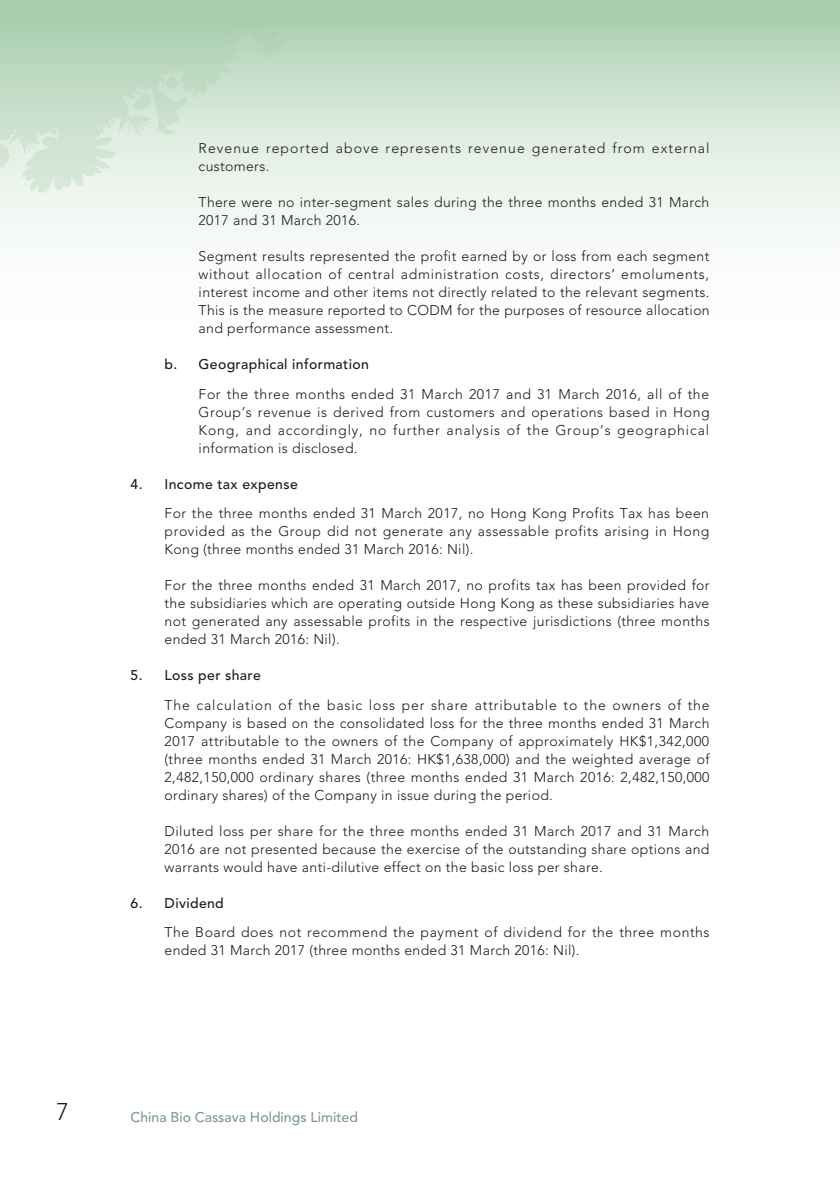
<style>
.page{position:relative;width:840px;height:1191px;background:#fff}
.page>*{position:absolute;margin:0;border:0;box-sizing:border-box;transform-origin:0 0}
.t1{font:300 24px "Avenir LT Std";color:#231916}
.t2{font:300 14px/18px "Avenir LT Std";letter-spacing:.03em;color:#231916}
.t3{font:500 14px "Avenir LT Std";letter-spacing:.025em;color:#231916}
.t4{font:300 14px "Avenir LT Std";letter-spacing:.08em;color:#231916}
.t5{font:500 14px "Avenir LT Std";color:#7e9d85}
.t6{font:300 14px "Avenir LT Std";letter-spacing:.065em;color:#231916}
.t7{font:300 14px "Avenir LT Std";letter-spacing:.06em;color:#231916}
</style>
<div class="page">
<svg style="left:0;top:0;width:839px;height:230px"></svg>
<svg style="left:0;top:0;width:285px;height:195px;background:#c8dfcb"></svg>
<h1 class="t1" style="left:57px;top:1097px;width:14px">7</h1>
<p class="t3" style="left:130px;top:476px;width:14px">4.</p>
<p class="t3" style="left:130px;top:667px;width:14px">5.</p>
<p class="t3" style="left:130px;top:894px;width:14px">6.</p>
<p class="t3" style="left:164px;top:356px;width:14px">b.</p>
<p class="t2" style="left:612px;top:140px;width:34px">from</p>
<p class="t4" style="left:266px;top:140px;width:64px">reported</p>
<p class="t2" style="left:335px;top:140px;width:44px">above</p>
<p class="t4" style="left:531px;top:140px;width:75px">generated</p>
<p class="t4" style="left:651px;top:140px;width:59px">external</p>
<p class="t2" style="left:198px;top:140px;width:72px">Revenue customers.</p>
<p class="t2" style="left:198px;top:194px;width:512px">There were no inter-segment sales during the three months ended 31 March<br>2017 and 31 March 2016.</p>
<p class="t2" style="left:198px;top:248px;width:512px;text-align:justify">Segment results represented the profit earned by or loss from each segment without allocation of central administration costs, directors’ emoluments, interest income and other items not directly related to the relevant segments.<br>This is the measure reported to CODM for the purposes of resource allocation and performance assessment.</p>
<p class="t3" style="left:198px;top:356px;width:172px">Geographical information</p>
<p class="t4" style="left:385px;top:140px;width:77px">represents</p>
<p class="t4" style="left:468px;top:140px;width:58px">revenue</p>
<p class="t2" style="left:198px;top:385px;width:512px;text-align:right">For the three months ended 31 March 2017 and 31 March 2016, all of the<br>Group s’ revenue is derived from customers and operations based in Hong geographical</p>
<p class="t6" style="left:393px;top:422px;width:48px">further</p>
<p class="t2" style="left:506px;top:421px;width:15px">of</p>
<p class="t2" style="left:245px;top:421px;width:27px">and</p>
<p class="t6" style="left:277px;top:422px;width:87px">accordingly,</p>
<p class="t6" style="left:446px;top:422px;width:55px">analysis</p>
<p class="t2" style="left:526px;top:421px;width:23px">the</p>
<p class="t2" style="left:555px;top:421px;width:57px">Group s’</p>
<p class="t2" style="left:198px;top:421px;width:160px">Kong,<br>information is disclosed.</p>
<p class="t3" style="left:164px;top:476px;width:135px">Income tax expense</p>
<p class="t2" style="left:369px;top:421px;width:18px">no</p>
<p class="t2" style="left:164px;top:504px;width:546px;text-align:justify">For the three months ended 31 March 2017, no Hong Kong Profits Tax has been provided as the Group did not generate any assessable profits arising in Hong Kong (three months ended 31 March 2016: Nil .(</p>
<p class="t2" style="left:164px;top:576px;width:546px;text-align:justify">For the three months ended 31 March 2017, no profits tax has been provided for the subsidiaries which are operating outside Hong Kong as these subsidiaries have not generated any assessable profits in the respective jurisdictions (three months ended 31 March 2016: Nil .(</p>
<p class="t3" style="left:164px;top:667px;width:98px">Loss per share</p>
<p class="t2" style="left:278px;top:696px;width:15px">of</p>
<p class="t2" style="left:667px;top:696px;width:15px">of</p>
<p class="t2" style="left:164px;top:696px;width:546px">The<br>Company is based on the consolidated loss for the three months ended 31 March 2017 attributable to the owners of the Company of approximately HK$1,342,000 (three months ended 31 March 2016: HK$1,638,000) and the weighted average of 2,482,150,000 ordinary shares (three months ended 31 March 2016: 2,482,150,000 ordinary shares) of the Company in issue during the period.</p>
<p class="t2" style="left:164px;top:822px;width:546px;text-align:justify">Diluted loss per share for the three months ended 31 March 2017 and 31 March 2016 are not presented because the exercise of the outstanding share options and warrants would have anti-dilutive effect on the basic loss per share.</p>
<p class="t3" style="left:164px;top:894px;width:61px">Dividend</p>
<p class="t7" style="left:196px;top:696px;width:77px">calculation</p>
<p class="t2" style="left:298px;top:696px;width:23px">the</p>
<p class="t2" style="left:327px;top:696px;width:37px">basic</p>
<p class="t2" style="left:369px;top:696px;width:28px">loss</p>
<p class="t2" style="left:431px;top:696px;width:38px">share</p>
<p class="t7" style="left:474px;top:696px;width:84px">attributable</p>
<p class="t2" style="left:583px;top:696px;width:23px">the</p>
<p class="t2" style="left:687px;top:696px;width:23px">the</p>
<p class="t2" style="left:563px;top:696px;width:15px">to</p>
<p class="t2" style="left:401px;top:696px;width:24px">per</p>
<p class="t2" style="left:612px;top:696px;width:50px">owners</p>
<p class="t2" style="left:164px;top:923px;width:546px">The Board does not recommend the payment of dividend for the three months ended 31 March 2017 (three months ended 31 March 2016: Nil .(</p>
<p class="t5" style="left:130px;top:1108px;width:229px">China Bio Cassava Holdings Limited</p>
</div>
